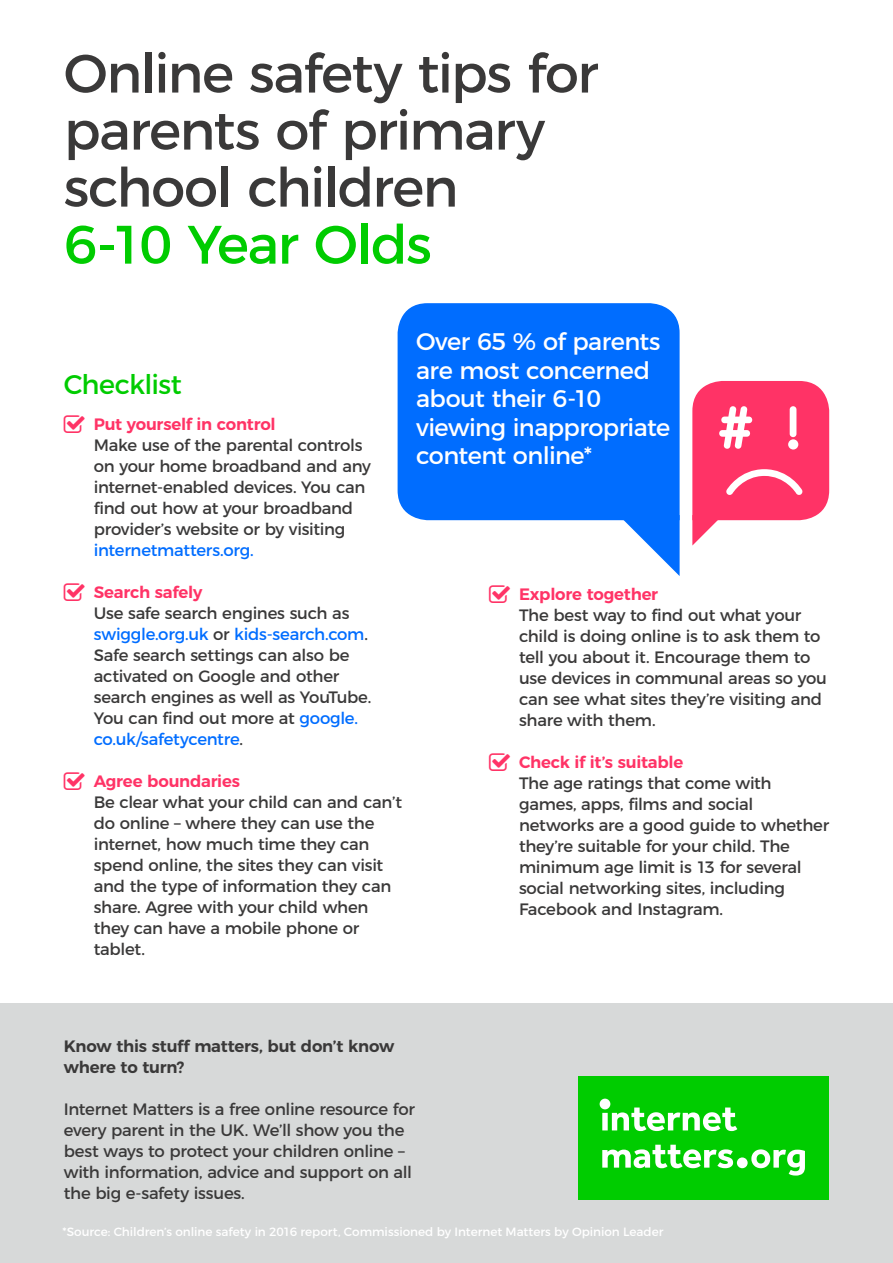
<style>
.page{position:relative;width:893px;height:1263px;background:#fff}
.page>*{position:absolute;margin:0;border:0;box-sizing:border-box;transform-origin:0 0}
.t1{font:54px/57px "Montserrat";letter-spacing:-.03em;color:#3a3939}
.t2{font:54px "Montserrat";letter-spacing:-.03em;color:#0c0}
.t3{font:27px "Montserrat";letter-spacing:-.025em;color:#0c0}
.t4{font:24px/28.5px "Montserrat";letter-spacing:-.02em;color:#fff}
.t5{font:16.5px/21px "Montserrat";letter-spacing:-.015em;color:#3a3939}
.t6{font:600 16.5px "Montserrat";letter-spacing:-.015em;color:#f36}
.t7{font:600 16.5px/21px "Montserrat";letter-spacing:-.015em;color:#3a3939}
.t8{font:16.5px "Montserrat";letter-spacing:-.015em;color:#006dff}
.t9{font:12px "Montserrat";letter-spacing:-.005em;color:#fff}
.s1{color:#006dff}
</style>
<div class="page">
<div style="left:0;top:1003px;width:893px;height:260px;background:#d7d9d9"></div>
<div style="left:578px;top:1076px;width:251px;height:123px;background:#0c0"></div>
<svg style="left:600px;top:1098px;width:205px;height:77px"></svg>
<div style="left:398px;top:303px;width:282px;height:217px;background:#006dff"></div>
<svg style="left:620px;top:515px;width:60px;height:61px"></svg>
<svg style="left:692px;top:381px;width:137px;height:164px"></svg>
<h1 class="t1" style="left:64px;top:47px;width:536px">Online safety tips for parents of primary school children</h1>
<h1 class="t2" style="left:64px;top:220px;width:369px">6-10 Year Olds</h1>
<h2 class="t3" style="left:64px;top:372px;width:120px">Checklist</h2>
<p class="t6" style="left:94px;top:417px;width:183px">Put yourself in control</p>
<p class="t5" style="left:94px;top:435px;width:279px">Make use of the parental controls on your home broadband and any internet-enabled devices. You can find out how at your broadband provider’s website or by visiting</p>
<p class="t8" style="left:94px;top:542px;width:162px">internetmatters.org.</p>
<p class="t6" style="left:94px;top:585px;width:110px">Search safely</p>
<p class="t5" style="left:94px;top:603px;width:279px">Use safe search engines such as <span class="s1">swiggle.org.uk</span> or <span class="s1">kids-search.com</span>.<br>Safe search settings can also be activated on Google and other search engines as well as YouTube.<br>You can find out more at <span class="s1">google. co.uk/safetycentre</span>.</p>
<p class="t6" style="left:94px;top:774px;width:148px">Agree boundaries</p>
<p class="t5" style="left:94px;top:792px;width:310px">Be clear what your child can and can’t do online – where they can use the internet, how much time they can spend online, the sites they can visit and the type of information they can share. Agree with your child when they can have a mobile phone or tablet.</p>
<h3 class="t4" style="left:416px;top:328px;width:256px">Over 65 % of parents are most concerned about their 6-10 viewing inappropriate content online*</h3>
<p class="t6" style="left:519px;top:587px;width:141px">Explore together</p>
<p class="t5" style="left:519px;top:605px;width:309px">The best way to find out what your child is doing online is to ask them to tell you about it. Encourage them to use devices in communal areas so you can see what sites they’re visiting and share with them.</p>
<p class="t6" style="left:519px;top:755px;width:166px">Check if it’s suitable</p>
<p class="t5" style="left:519px;top:773px;width:312px">The age ratings that come with games, apps, films and social networks are a good guide to whether they’re suitable for your child. The minimum age limit is 13 for several social networking sites, including<br>Facebook and Instagram.</p>
<p class="t7" style="left:64px;top:1037px;width:332px">Know this stuff matters, but don’t know where to turn?</p>
<p class="t5" style="left:64px;top:1099px;width:353px">Internet Matters is a free online resource for every parent in the UK. We’ll show you the best ways to protect your children online – with information, advice and support on all the big e-safety issues.</p>
<p class="t9" style="left:62px;top:1226px;width:603px">*Source: Children’s online safety in 2016 report, Commissioned by Internet Matters by Opinion Leader</p>
</div>
